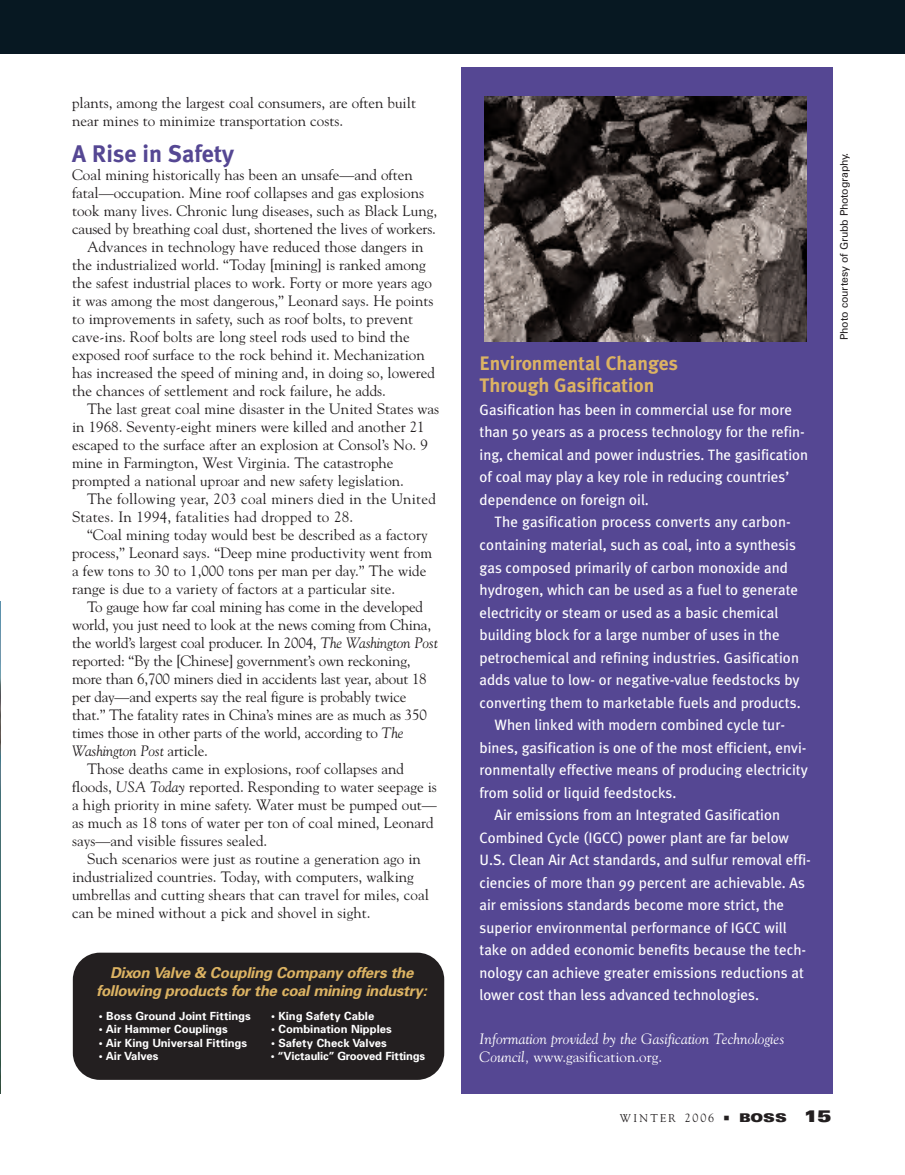
<style>
.page{position:relative;width:905px;height:1175px;background:#fff}
.page>*{position:absolute;margin:0;border:0;box-sizing:border-box;transform-origin:0 0}
.t1{font:700 24px "Meta Plus";color:#554793}
.t2{font:700 19.5px/22.5px "Meta Plus";color:#dcb363}
.t3{font:15px/18px "Goudy";color:#231f20}
.t4{font:15px/22.5px "Meta Plus";color:#fff}
.t5{font:italic 15px/18px "Goudy";color:#fff}
.t6{font:italic 700 15px/18px "Univers";letter-spacing:-.015em;color:#dcb363;text-align:center}
.t7{font:italic 15px "Goudy";letter-spacing:-.015em;color:#231f20}
.t8{font:900 expanded 12px "Univers";color:#231f20}
.t9{font:700 11.25px "Univers";color:#fff}
.t10{font:11.25px "Goudy";letter-spacing:.2em;color:#231f20}
.t11{font:10.5px "Univers";letter-spacing:-.02em;color:#231f20}
.s1{font-style:italic}
.s2{font-style:normal}
.s3{font-size:12px}
.s4{font-size:16.5px}
</style>
<div class="page">
<div style="left:461px;top:68px;width:371px;height:1026px;background:#554793"></div>
<img style="left:484px;top:97px;width:322px;height:244px">
<img style="left:0;top:601px;width:1px;height:493px">
<div style="left:0;top:0;width:904px;height:54px;background:#071822"></div>
<div style="left:73px;top:952px;width:371px;height:127px;background:#231f20;border-radius:27px"></div>
<p class="t3" style="left:72px;top:94px;width:345px">plants, among the largest coal consumers, are often built near mines to minimize transportation costs.</p>
<h1 class="t1" style="left:72px;top:140px;width:164px">A Rise in Safety</h1>
<p class="t3" style="left:72px;top:166px;width:342px">Coal mining historically has been an unsafe—and often</p>
<p class="t3" style="left:72px;top:184px;width:353px">fatal—occupation. Mine roof collapses and gas explosions</p>
<p class="t3" style="left:72px;top:202px;width:366px">took many lives. Chronic lung diseases, such as Black Lung,</p>
<p class="t3" style="left:72px;top:220px;width:365px">caused by breathing coal dust, shortened the lives of workers.</p>
<p class="t3" style="left:87px;top:238px;width:338px">Advances in technology have reduced those dangers in</p>
<p class="t3" style="left:72px;top:256px;width:355px">the industrialized world. “Today [mining] is ranked among</p>
<p class="t3" style="left:72px;top:274px;width:361px">the safest industrial places to work. Forty or more years ago</p>
<p class="t3" style="left:72px;top:292px;width:363px">it was among the most dangerous,” Leonard says. He points</p>
<p class="t3" style="left:72px;top:310px;width:342px">to improvements in safety, such as roof bolts, to prevent</p>
<p class="t3" style="left:72px;top:328px;width:339px">cave-ins. Roof bolts are long steel rods used to bind the</p>
<p class="t3" style="left:72px;top:346px;width:354px">exposed roof surface to the rock behind it. Mechanization</p>
<p class="t3" style="left:72px;top:364px;width:364px">has increased the speed of mining and, in doing so, lowered</p>
<p class="t3" style="left:72px;top:382px;width:315px">the chances of settlement and rock failure, he adds.</p>
<p class="t3" style="left:87px;top:400px;width:353px">The last great coal mine disaster in the United States was</p>
<p class="t3" style="left:72px;top:418px;width:354px">in 1968. Seventy-eight miners were killed and another 21</p>
<p class="t3" style="left:72px;top:436px;width:357px">escaped to the surface after an explosion at Consol’s No. 9</p>
<p class="t3" style="left:72px;top:454px;width:323px">mine in Farmington, West Virginia. The catastrophe</p>
<p class="t3" style="left:72px;top:472px;width:333px">prompted a national uproar and new safety legislation.</p>
<p class="t3" style="left:87px;top:490px;width:350px">The following year, 203 coal miners died in the United</p>
<p class="t3" style="left:72px;top:508px;width:283px">States. In 1994, fatalities had dropped to 28.</p>
<p class="t3" style="left:87px;top:526px;width:342px">“Coal mining today would best be described as a factory</p>
<p class="t3" style="left:72px;top:544px;width:361px">process,” Leonard says. “Deep mine productivity went from</p>
<p class="t3" style="left:72px;top:562px;width:356px">a few tons to 30 to 1,000 tons per man per day.” The wide</p>
<p class="t3" style="left:72px;top:580px;width:325px">range is due to a variety of factors at a particular site.</p>
<p class="t3" style="left:87px;top:598px;width:337px">To gauge how far coal mining has come in the developed</p>
<p class="t3" style="left:72px;top:616px;width:360px">world, you just need to look at the news coming from China,</p>
<p class="t3" style="left:72px;top:634px;width:367px">the world’s largest coal producer. In 2004, <span class="s1">The Washington Post</span></p>
<p class="t3" style="left:72px;top:652px;width:340px">reported: “By the [Chinese] government’s own reckoning,</p>
<p class="t3" style="left:72px;top:670px;width:356px">more than 6,700 miners died in accidents last year, about 18</p>
<p class="t3" style="left:72px;top:688px;width:336px">per day—and experts say the real figure is probably twice</p>
<p class="t3" style="left:72px;top:706px;width:356px">that.” The fatality rates in China’s mines are as much as 350</p>
<p class="t3" style="left:72px;top:724px;width:333px">times those in other parts of the world, according to <span class="s1">The</span></p>
<p class="t7" style="left:72px;top:742px;width:137px">Washington Post <span class="s2">article.</span></p>
<p class="t3" style="left:87px;top:760px;width:318px">Those deaths came in explosions, roof collapses and</p>
<p class="t3" style="left:72px;top:778px;width:366px">floods, <span class="s1">USA Today</span> reported. Responding to water seepage is</p>
<p class="t3" style="left:72px;top:796px;width:366px">a high priority in mine safety. Water must be pumped out—</p>
<p class="t3" style="left:72px;top:814px;width:363px">as much as 18 tons of water per ton of coal mined, Leonard</p>
<p class="t3" style="left:72px;top:832px;width:197px">says—and visible fissures sealed.</p>
<p class="t3" style="left:87px;top:850px;width:335px">Such scenarios were just as routine a generation ago in</p>
<p class="t3" style="left:72px;top:868px;width:343px">industrialized countries. Today, with computers, walking</p>
<p class="t3" style="left:72px;top:886px;width:358px">umbrellas and cutting shears that can travel for miles, coal</p>
<p class="t3" style="left:72px;top:904px;width:300px">can be mined without a pick and shovel in sight.</p>
<p class="t6" style="left:97px;top:965px;width:332px">Dixon Valve &amp; Coupling Company offers the following products for the coal mining industry:</p>
<p class="t9" style="left:99px;top:1011px;width:153px">• Boss Ground Joint Fittings</p>
<p class="t9" style="left:99px;top:1025px;width:130px">• Air Hammer Couplings</p>
<p class="t9" style="left:99px;top:1038px;width:150px">• Air King Universal Fittings</p>
<p class="t9" style="left:99px;top:1052px;width:61px">• Air Valves</p>
<p class="t9" style="left:271px;top:1011px;width:105px">• King Safety Cable</p>
<p class="t9" style="left:271px;top:1025px;width:122px">• Combination Nipples</p>
<p class="t9" style="left:271px;top:1038px;width:117px">• Safety Check Valves</p>
<p class="t9" style="left:271px;top:1052px;width:156px">• “Victaulic” Grooved Fittings</p>
<h2 class="t2" style="left:479px;top:352px;width:200px">Environmental Changes<br>Through Gasification</h2>
<p class="t4" style="left:479px;top:398px;width:330px">Gasification has been in commercial use for more than 50 years as a process technology for the refin&shy;ing, chemical and power industries. The gasification of coal may play a key role in reducing countries’ dependence on foreign oil.</p>
<p class="t4" style="left:494px;top:511px;width:298px">The gasification process converts any carbon-</p>
<p class="t4" style="left:479px;top:533px;width:318px">containing material, such as coal, into a synthesis</p>
<p class="t4" style="left:479px;top:556px;width:310px">gas composed primarily of carbon monoxide and</p>
<p class="t4" style="left:479px;top:578px;width:320px">hydrogen, which can be used as a fuel to generate</p>
<p class="t4" style="left:479px;top:601px;width:300px">electricity or steam or used as a basic chemical</p>
<p class="t4" style="left:479px;top:623px;width:302px">building block for a large number of uses in the</p>
<p class="t4" style="left:479px;top:646px;width:321px">petrochemical and refining industries. Gasification</p>
<p class="t4" style="left:479px;top:668px;width:322px">adds value to low- or negative-value feedstocks by</p>
<p class="t4" style="left:479px;top:691px;width:322px">converting them to marketable fuels and products.</p>
<p class="t4" style="left:494px;top:713px;width:292px">When linked with modern combined cycle tur-</p>
<p class="t4" style="left:479px;top:736px;width:328px">bines, gasification is one of the most efficient, envi-</p>
<p class="t4" style="left:479px;top:758px;width:330px">ronmentally effective means of producing electricity</p>
<p class="t4" style="left:479px;top:781px;width:198px">from solid or liquid feedstocks.</p>
<p class="t4" style="left:494px;top:803px;width:287px">Air emissions from an Integrated Gasification</p>
<p class="t4" style="left:479px;top:826px;width:311px">Combined Cycle (IGCC) power plant are far below</p>
<p class="t4" style="left:479px;top:848px;width:333px">U.S. Clean Air Act standards, and sulfur removal effi-</p>
<p class="t4" style="left:479px;top:871px;width:327px">ciencies of more than 99 percent are achievable. As</p>
<p class="t4" style="left:479px;top:893px;width:306px">air emissions standards become more strict, the</p>
<p class="t4" style="left:479px;top:916px;width:309px">superior environmental performance of IGCC will</p>
<p class="t4" style="left:479px;top:938px;width:328px">take on added economic benefits because the tech-</p>
<p class="t4" style="left:479px;top:961px;width:326px">nology can achieve greater emissions reductions at</p>
<p class="t4" style="left:479px;top:983px;width:281px">lower cost than less advanced technologies.</p>
<p class="t5" style="left:479px;top:1030px;width:306px">Information provided by the Gasification Technologies<br>Council, <span class="s2">www.gasification.org.</span></p>
<p class="t11" style="left:840px;top:340px;width:189px;rotate:-90deg">Photo courtesy of Grubb Photography.</p>
<p class="t10" style="left:619px;top:1111px;width:96px">WINTER <span class="s3">2006</span></p>
<p class="t8" style="left:739px;top:1113px;width:94px">BOSS <span class="s4">15</span></p>
</div>
